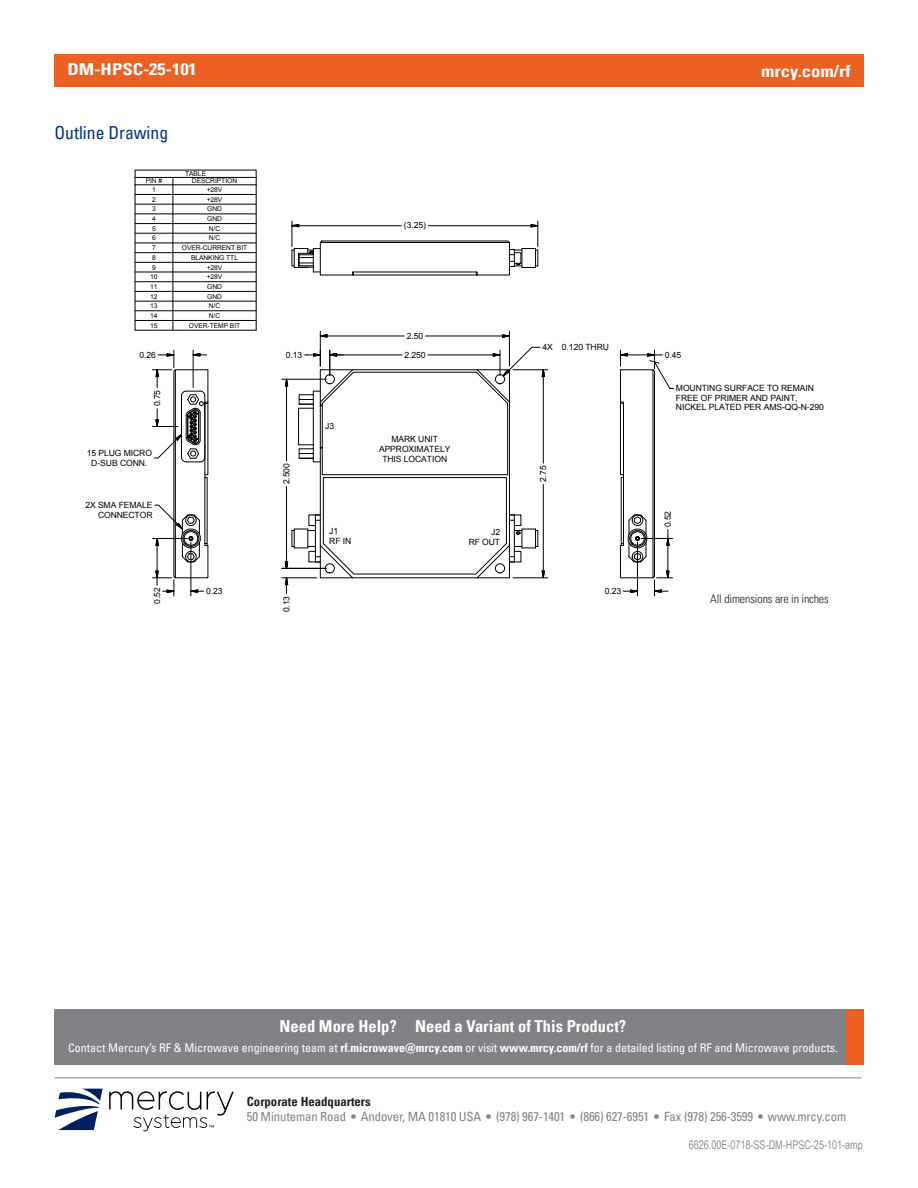
<style>
.page{position:relative;width:918px;height:1188px;background:#fff}
.page>*{position:absolute;margin:0;border:0;box-sizing:border-box;transform-origin:0 0}
.t1{font:condensed 18px "Univers LT Pro";color:#08347b}
.t2{font:700 condensed 16.5px "Univers LT Pro";color:#fff}
.t3{font:700 condensed 16.5px "Univers LT Pro";color:#fff;scale:1.13 1}
.t4{font:condensed 12.75px "Univers LT Pro";letter-spacing:-.01em;color:#808285}
.t5{font:700 condensed 12.75px "Univers LT Pro";color:#231f20}
.t6{font:condensed 12px "Univers LT Pro";color:#fff}
.t7{font:12px "Arial Narrow";color:#8e9091;scale:.92 1}
.t8{font:300 condensed 12px "Univers LT Pro";letter-spacing:-.01em;color:#231f20}
.t9{font:8.55px/9.4px "Arial";letter-spacing:-.01em;color:#000;text-align:center}
.t10{font:6.75px "Arial";letter-spacing:-.005em;color:#000}
.s1{font-weight:700}
</style>
<div class="page">
<div style="left:55px;top:54px;width:809px;height:32px;background:#ec6123"></div>
<hr style="left:55px;top:1078px;width:806px;height:1px;background:#808285">
<svg style="left:55px;top:1089px;width:48px;height:41px"></svg>
<svg style="left:109px;top:1091px;width:125px;height:40px"></svg>
<div style="left:55px;top:1010px;width:790px;height:55px;background:#808285"></div>
<div style="left:845px;top:1010px;width:19px;height:55px;background:#ec6123"></div>
<svg style="left:135px;top:177px;width:122px;height:153px"></svg>
<hr style="left:173px;top:185px;width:1px;height:145px;background:#000">
<hr style="left:256px;top:185px;width:1px;height:145px;background:#000">
<svg style="left:319px;top:334px;width:9px;height:4px"></svg>
<svg style="left:502px;top:334px;width:7px;height:4px"></svg>
<hr style="left:327px;top:336px;width:77px;height:1px;background:#000">
<hr style="left:426px;top:336px;width:77px;height:1px;background:#000">
<hr style="left:320px;top:331px;width:1px;height:35px;background:#000">
<hr style="left:509px;top:331px;width:1px;height:35px;background:#000">
<hr style="left:282px;top:379px;width:44px;height:1px;background:#000">
<hr style="left:282px;top:578px;width:35px;height:1px;background:#000">
<hr style="left:282px;top:568px;width:44px;height:1px;background:#000">
<svg style="left:285px;top:347px;width:260px;height:247px"></svg>
<hr style="left:543px;top:377px;width:1px;height:86px;background:#000">
<hr style="left:543px;top:484px;width:1px;height:87px;background:#000">
<hr style="left:513px;top:578px;width:35px;height:1px;background:#000">
<hr style="left:513px;top:370px;width:35px;height:1px;background:#000">
<svg style="left:291px;top:221px;width:248px;height:55px"></svg>
<svg style="left:619px;top:350px;width:55px;height:246px"></svg>
<svg style="left:152px;top:350px;width:56px;height:246px"></svg>
<h2 class="t3" style="left:68px;top:59px;width:116px">DM-HPSC-25-101</h2>
<h1 class="t1" style="left:55px;top:122px;width:115px">Outline Drawing</h1>
<p class="t10" style="left:185px;top:169px;width:22px">TABLE</p>
<p class="t10" style="left:146px;top:177px;width:18px">PIN #</p>
<p class="t10" style="left:192px;top:177px;width:47px">DESCRIPTION</p>
<p class="t10" style="left:152px;top:185px;width:5px">1</p>
<p class="t10" style="left:207px;top:185px;width:17px">+28V</p>
<p class="t10" style="left:152px;top:195px;width:5px">2</p>
<p class="t10" style="left:207px;top:195px;width:17px">+28V</p>
<p class="t10" style="left:152px;top:205px;width:5px">3</p>
<p class="t10" style="left:207px;top:205px;width:16px">GND</p>
<p class="t10" style="left:152px;top:214px;width:5px">4</p>
<p class="t10" style="left:207px;top:214px;width:16px">GND</p>
<p class="t10" style="left:152px;top:224px;width:5px">5</p>
<p class="t10" style="left:209px;top:224px;width:13px">N/C</p>
<p class="t10" style="left:152px;top:234px;width:5px">6</p>
<p class="t10" style="left:209px;top:234px;width:13px">N/C</p>
<p class="t10" style="left:152px;top:243px;width:5px">7</p>
<p class="t10" style="left:182px;top:243px;width:67px">OVER-CURRENT BIT</p>
<p class="t10" style="left:152px;top:253px;width:5px">8</p>
<p class="t10" style="left:191px;top:253px;width:49px">BLANKING TTL</p>
<p class="t10" style="left:152px;top:263px;width:5px">9</p>
<p class="t10" style="left:207px;top:263px;width:17px">+28V</p>
<p class="t10" style="left:150px;top:272px;width:9px">10</p>
<p class="t10" style="left:207px;top:272px;width:17px">+28V</p>
<p class="t10" style="left:150px;top:282px;width:9px">11</p>
<p class="t10" style="left:207px;top:282px;width:16px">GND</p>
<p class="t10" style="left:150px;top:292px;width:9px">12</p>
<p class="t10" style="left:207px;top:292px;width:16px">GND</p>
<p class="t10" style="left:150px;top:302px;width:9px">13</p>
<p class="t10" style="left:209px;top:302px;width:13px">N/C</p>
<p class="t10" style="left:150px;top:311px;width:9px">14</p>
<p class="t10" style="left:209px;top:311px;width:13px">N/C</p>
<p class="t10" style="left:150px;top:321px;width:9px">15</p>
<p class="t10" style="left:189px;top:321px;width:53px">OVER-TEMP BIT</p>
<p class="t9" style="left:139px;top:350px;width:18px">0.26</p>
<p class="t9" style="left:152px;top:406px;width:18px;rotate:-90deg">0.75</p>
<p class="t9" style="left:87px;top:449px;width:67px">15 PLUG MICRO<br>D-SUB CONN.</p>
<p class="t9" style="left:85px;top:501px;width:69px;text-align:right">2X SMA FEMALE<br>CONNECTOR</p>
<p class="t9" style="left:152px;top:604px;width:18px;rotate:-90deg">05. 2</p>
<p class="t9" style="left:206px;top:587px;width:18px">0.23</p>
<p class="t9" style="left:404px;top:220px;width:24px">(3.25)</p>
<p class="t9" style="left:407px;top:331px;width:18px">2.50</p>
<p class="t9" style="left:286px;top:350px;width:18px">0.13</p>
<p class="t9" style="left:404px;top:350px;width:23px">2.250</p>
<p class="t9" style="left:282px;top:484px;width:23px;rotate:-90deg">2 5. 00</p>
<p class="t9" style="left:282px;top:612px;width:18px;rotate:-90deg">01. 3</p>
<p class="t9" style="left:325px;top:422px;width:10px">J3</p>
<p class="t9" style="left:379px;top:435px;width:73px">MARK UNIT<br>APPROXIMATELY<br>THIS LOCATION</p>
<p class="t9" style="left:329px;top:526px;width:24px;text-align:left">J1<br>RF IN</p>
<p class="t9" style="left:469px;top:528px;width:33px;text-align:right">J2<br>RF OUT</p>
<p class="t9" style="left:542px;top:343px;width:68px">4X 0.120 THRU</p>
<p class="t9" style="left:539px;top:482px;width:18px;rotate:-90deg">2.75</p>
<p class="t9" style="left:605px;top:587px;width:18px">0.23</p>
<h2 class="t3" style="left:761px;top:61px;width:81px">mrcy.com/rf</h2>
<p class="t9" style="left:665px;top:350px;width:18px">0.45</p>
<p class="t9" style="left:676px;top:384px;width:150px;text-align:left">MOUNTING SURFACE TO REMAIN<br>FREE OF PRIMER AND PAINT,<br>NICKEL PLATED PER AMS-QQ-N-290</p>
<p class="t9" style="left:663px;top:527px;width:18px;rotate:-90deg">05. 2</p>
<h3 class="t8" style="left:710px;top:590px;width:120px">All dimensions are in inches</h3>
<h2 class="t2" style="left:280px;top:1016px;width:348px">Need More Help? Need a Variant of This Product?</h2>
<h3 class="t6" style="left:68px;top:1040px;width:771px">Contact Mercury’s RF &amp; Microwave engineering team at <span class="s1">rf.microwave@mrcy.com</span> or visit <span class="s1">www.mrcy.com/rf</span> for a detailed listing of RF and Microwave products.</h3>
<h3 class="t5" style="left:247px;top:1094px;width:125px">Corporate Headquarters</h3>
<h3 class="t4" style="left:247px;top:1109px;width:601px">50 Minuteman Road • Andover, MA 01810 USA • (978) 967-1401 • (866) 627-6951 • Fax (978) 256-3599 • www.mrcy.com</h3>
<h3 class="t7" style="left:689px;top:1136px;width:191px">6626.00E-0718-SS-DM-HPSC-25-101-amp</h3>
</div>
